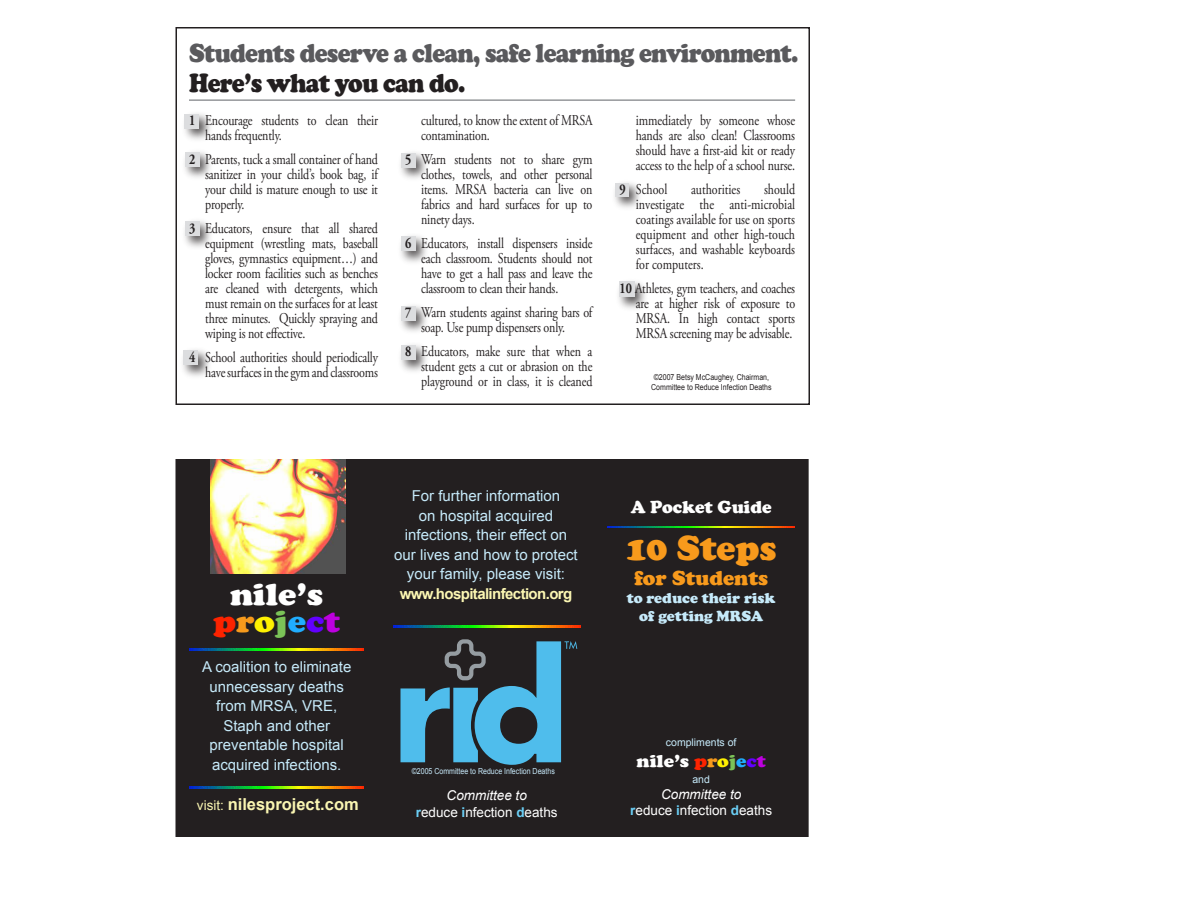
<style>
.page{position:relative;width:1188px;height:918px;background:#fff}
.page>*{position:absolute;margin:0;border:0;box-sizing:border-box;transform-origin:0 0}
.t1{font:900 36px "Cooper";color:#f89a1c}
.t2{font:900 31.8px "Cooper";color:#fd2300;scale:1.09 1}
.t3{font:900 31.8px "Cooper";color:#fff;scale:1.09 1}
.t4{font:900 27px "Cooper";letter-spacing:-.03em;color:#5a5a5d;scale:.9 1}
.t5{font:900 27px "Cooper";letter-spacing:-.03em;color:#231f20;scale:.9 1}
.t6{font:900 21px "Cooper";color:#f89a1c}
.t7{font:900 18px "Cooper";color:#fff;scale:1.09 1}
.t8{font:900 18px "Cooper";color:#fff}
.t9{font:700 16.5px "Arial";color:#faf6b2}
.t10{font:15px/15px "Adobe Garamond Pro";letter-spacing:-.015em;color:#231f20;text-align:justify;scale:.8 1}
.t11{font:15px/19.5px "Arial";color:#c6eafa;text-align:center}
.t12{font:900 15px "Cooper";color:#c6eafa}
.t13{font:700 15px "Arial";letter-spacing:-.04em;color:#fcf7b3}
.t14{font:13.5px/16.2px "Arial";color:#fff;text-align:center}
.t15{font:10.5px "Arial";color:#c6eafa}
.t16{font:8.25px "Arial";color:#231f20;scale:.85 1}
.t17{font:8.25px "Arial";color:#c7e9fa;scale:.85 1}
.s1{font-weight:700}
.s2{color:#f79a1c}
.s3{color:#fff101}
.s4{color:#7bc357}
.s5{color:#20adff}
.s6{color:#6200ff}
.s7{color:#bd00df}
.s8{font-weight:400;font-size:13.5px}
.s9{font-style:italic}
.s10{font-weight:700;color:#6bcff6}
.s11{color:#fd2300}
</style>
<div class="page">
<div style="left:181px;top:110px;width:33px;height:33px;background:#231f20;opacity:.75"></div>
<div style="left:185px;top:114px;width:14px;height:15px;background:#dcdddf"></div>
<div style="left:176px;top:460px;width:632px;height:376px;background:#231f20"></div>
<div style="left:176px;top:459px;width:633px;height:378px;border:2px solid #231f20"></div>
<div style="left:181px;top:148px;width:33px;height:33px;background:#231f20;opacity:.75"></div>
<div style="left:185px;top:152px;width:14px;height:15px;background:#dcdddf"></div>
<div style="left:181px;top:218px;width:33px;height:32px;background:#231f20;opacity:.75"></div>
<div style="left:185px;top:221px;width:14px;height:15px;background:#dcdddf"></div>
<div style="left:180px;top:347px;width:32px;height:32px;background:#231f20;opacity:.75"></div>
<div style="left:183px;top:351px;width:15px;height:14px;background:#dcdddf"></div>
<div style="left:615px;top:278px;width:34px;height:34px;background:#231f20;opacity:.75"></div>
<div style="left:619px;top:282px;width:15px;height:15px;background:#dcdddf"></div>
<div style="left:612px;top:179px;width:32px;height:32px;background:#231f20;opacity:.75"></div>
<div style="left:615px;top:183px;width:14px;height:14px;background:#dcdddf"></div>
<hr style="left:189px;top:99px;width:606px;height:2px;background:#95979a">
<img style="left:608px;top:526px;width:187px;height:1px">
<img style="left:210px;top:460px;width:135px;height:114px">
<img style="left:393px;top:626px;width:187px;height:1px">
<img style="left:190px;top:649px;width:174px;height:1px">
<img style="left:190px;top:787px;width:174px;height:1px">
<svg style="left:400px;top:639px;width:178px;height:126px"></svg>
<div style="left:572px;top:721px;width:15px;height:51px;background:#231f20"></div>
<div style="left:397px;top:302px;width:33px;height:33px;background:#231f20;opacity:.75"></div>
<div style="left:401px;top:306px;width:14px;height:15px;background:#dcdddf"></div>
<div style="left:397px;top:233px;width:33px;height:32px;background:#231f20;opacity:.75"></div>
<div style="left:401px;top:237px;width:14px;height:14px;background:#dcdddf"></div>
<div style="left:397px;top:149px;width:33px;height:33px;background:#231f20;opacity:.75"></div>
<div style="left:401px;top:153px;width:15px;height:15px;background:#dcdddf"></div>
<div style="left:397px;top:342px;width:33px;height:32px;background:#231f20;opacity:.75"></div>
<div style="left:401px;top:345px;width:14px;height:15px;background:#dcdddf"></div>
<div style="left:176px;top:27px;width:634px;height:378px;border:2px solid #231f20"></div>
<p class="t4" style="left:189px;top:37px;width:679px">Students deserve a clean, safe learning environment.</p>
<p class="t5" style="left:189px;top:67px;width:309px">Here’s what you can do.</p>
<p class="t10" style="left:205px;top:113px;width:218px;text-indent:-16px"><span class="s1">1</span> Encourage students to clean their hands frequently.</p>
<p class="t10" style="left:205px;top:152px;width:218px;text-indent:-16px"><span class="s1">2</span> Parents, tuck a small container of hand sanitizer in your child’s book bag, if your child is mature enough to use it properly.</p>
<p class="t10" style="left:205px;top:221px;width:218px;text-indent:-16px"><span class="s1">3</span> Educators, ensure that all shared equipment (wrestling mats, baseball gloves, gymnastics equipment…) and locker room facilities such as benches are cleaned with detergents, which must remain on the surfaces for at least three minutes. Quickly spraying and wiping is not effective.</p>
<p class="t10" style="left:189px;top:350px;width:238px;text-align:right"><span class="s1">4</span> School authorities should periodically have surfaces in the gym and classrooms</p>
<p class="t10" style="left:421px;top:113px;width:216px">cultured, to know the extent of MRSA contamination.</p>
<p class="t10" style="left:421px;top:152px;width:216px;text-indent:-16px"><span class="s1">5</span> Warn students not to share gym clothes, towels, and other personal items. MRSA bacteria can live on fabrics and hard surfaces for up to ninety days.</p>
<p class="t10" style="left:421px;top:236px;width:216px;text-indent:-16px"><span class="s1">6</span> Educators, install dispensers inside each classroom. Students should not have to get a hall pass and leave the classroom to clean their hands.</p>
<p class="t10" style="left:421px;top:305px;width:216px;text-indent:-16px"><span class="s1">7</span> Warn students against sharing bars of soap. Use pump dispensers only.</p>
<p class="t10" style="left:421px;top:344px;width:216px;text-indent:-16px"><span class="s1">8</span> Educators, make sure that when a student gets a cut or abrasion on the playground or in class, it is cleaned</p>
<p class="t10" style="left:636px;top:113px;width:201px">immediately by someone whose hands are also clean! Classrooms should have a first-aid kit or ready access to the help of a school nurse.</p>
<p class="t10" style="left:620px;top:182px;width:61px"><span class="s1">9</span> School</p>
<p class="t10" style="left:691px;top:182px;width:63px">authorities</p>
<p class="t10" style="left:636px;top:182px;width:201px;text-indent:128px">should investigate the anti-microbial coatings available for use on sports equipment and other high-touch surfaces, and washable keyboards for computers.</p>
<p class="t10" style="left:636px;top:281px;width:201px;text-indent:-16px"><span class="s1">10</span> Athletes, gym teachers, and coaches are at higher risk of exposure to MRSA. In high contact sports MRSA screening may be advisable.</p>
<p class="t16" style="left:654px;top:373px;width:137px">©2007 Betsy McCaughey, Chairman,</p>
<p class="t16" style="left:651px;top:382px;width:143px">Committee to Reduce Infection Deaths</p>
<p class="t3" style="left:230px;top:576px;width:87px">nile’s</p>
<p class="t2" style="left:213px;top:603px;width:118px">p<span class="s2">r</span><span class="s3">o</span><span class="s4">j</span><span class="s5">e</span><span class="s6">c</span><span class="s7">t</span></p>
<p class="t11" style="left:202px;top:657px;width:151px">A coalition to eliminate</p>
<p class="t11" style="left:210px;top:677px;width:136px">unnecessary deaths from MRSA, VRE,<br>Staph and other</p>
<p class="t11" style="left:210px;top:735px;width:136px">preventable hospital</p>
<p class="t11" style="left:212px;top:755px;width:131px">acquired infections.</p>
<p class="t9" style="left:197px;top:795px;width:163px"><span class="s8">visit:</span> nilesproject.com</p>
<p class="t11" style="left:412px;top:486px;width:150px">For further information</p>
<p class="t11" style="left:419px;top:506px;width:136px">on hospital acquired</p>
<p class="t11" style="left:394px;top:525px;width:185px">infections, their effect on our lives and how to protect your family, please visit:</p>
<p class="t13" style="left:400px;top:585px;width:174px">www.hospitalinfection.org</p>
<p class="t17" style="left:412px;top:767px;width:170px">©2005 Committee to Reduce Infection Deaths</p>
<p class="t14" style="left:416px;top:787px;width:143px"><span class="s9">Committee to<br></span><span class="s10">r</span>educe <span class="s10">i</span>nfection <span class="s10">d</span>eaths</p>
<p class="t8" style="left:631px;top:497px;width:142px">A Pocket Guide</p>
<p class="t1" style="left:626px;top:527px;width:152px">10 Steps</p>
<p class="t6" style="left:634px;top:566px;width:135px">for Students</p>
<p class="t12" style="left:627px;top:589px;width:150px">to reduce their risk</p>
<p class="t12" style="left:639px;top:607px;width:126px">of getting MRSA</p>
<p class="t15" style="left:666px;top:736px;width:72px">compliments of</p>
<p class="t7" style="left:637px;top:750px;width:120px">nile’s <span class="s11">p</span><span class="s2">r</span><span class="s3">o</span><span class="s4">j</span><span class="s5">e</span><span class="s6">c</span><span class="s7">t</span></p>
<p class="t15" style="left:692px;top:773px;width:19px">and</p>
<p class="t14" style="left:630px;top:786px;width:143px"><span class="s9">Committee to<br></span><span class="s10">r</span>educe <span class="s10">i</span>nfection <span class="s10">d</span>eaths</p>
</div>
